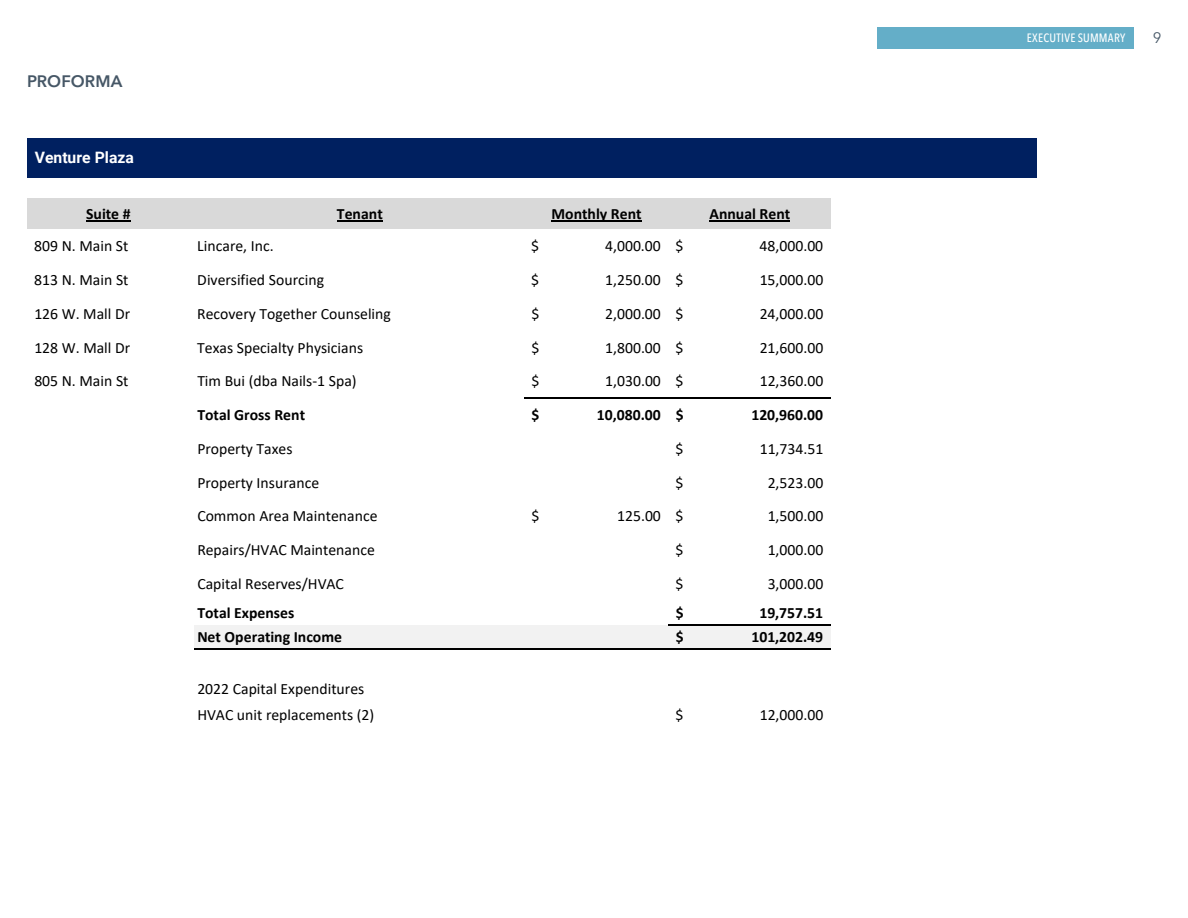
<style>
.page{position:relative;width:1188px;height:918px;background:#fff}
.page>*{position:absolute;margin:0;border:0;box-sizing:border-box;transform-origin:0 0}
.Page_title_upper_lef{font:600 16.5px "Avenir Next LT Pro";letter-spacing:.005em;color:#465766}
.t1{font:15.75px/26px "Calibri";color:#000}
.t2{font:700 15.75px "Calibri";color:#000}
.t3{font:700 15.75px "Roboto";color:#fff}
.t4{font:15px "Avenir Next LT Pro";color:#465766}
.t5{font:500 condensed 12px "Avenir Next LT Pro";letter-spacing:.02em;color:#fff}
</style>
<div class="page">
<div style="left:877px;top:27px;width:257px;height:21px;background:#64aec8"></div>
<div style="left:27px;top:139px;width:1009px;height:39px;background:#002060"></div>
<div style="left:27px;top:198px;width:804px;height:31px;background:#d9d9d9"></div>
<div style="left:195px;top:625px;width:636px;height:24px;background:#f2f2f2"></div>
<hr style="left:86px;top:221px;width:45px;height:1px;background:#000">
<hr style="left:337px;top:221px;width:46px;height:1px;background:#000">
<hr style="left:552px;top:221px;width:90px;height:1px;background:#000">
<hr style="left:709px;top:221px;width:81px;height:1px;background:#000">
<hr style="left:524px;top:397px;width:307px;height:1px;background:#000">
<hr style="left:668px;top:624px;width:163px;height:2px;background:#000">
<hr style="left:195px;top:649px;width:636px;height:1px;background:#000">
<p class="Page_title_upper_lef" style="left:27px;top:71px;width:97px">PROFORMA</p>
<p class="t3" style="left:35px;top:146px;width:101px">Venture Plaza</p>
<p class="t2" style="left:86px;top:203px;width:46px">Suite #</p>
<p class="t2" style="left:337px;top:203px;width:47px">Tenant</p>
<p class="t2" style="left:552px;top:203px;width:92px">Monthly Rent</p>
<p class="t2" style="left:709px;top:203px;width:82px">Annual Rent</p>
<p class="t1" style="left:34px;top:233px;width:96px">809 N. Main St</p>
<p class="t1" style="left:197px;top:233px;width:78px">Lincare, Inc.</p>
<p class="t1" style="left:531px;top:233px;width:9px">$</p>
<p class="t1" style="left:605px;top:233px;width:80px">4,000.00 $</p>
<p class="t1" style="left:760px;top:233px;width:65px">48,000.00</p>
<p class="t1" style="left:34px;top:266px;width:96px">813 N. Main St</p>
<p class="t1" style="left:197px;top:266px;width:128px">Diversified Sourcing</p>
<p class="t1" style="left:531px;top:266px;width:9px">$</p>
<p class="t1" style="left:605px;top:266px;width:80px">1,250.00 $</p>
<p class="t1" style="left:760px;top:266px;width:65px">15,000.00</p>
<p class="t1" style="left:34px;top:300px;width:98px">126 W. Mall Dr</p>
<p class="t1" style="left:197px;top:300px;width:195px">Recovery Together Counseling</p>
<p class="t1" style="left:531px;top:300px;width:9px">$</p>
<p class="t1" style="left:605px;top:300px;width:80px">2,000.00 $</p>
<p class="t1" style="left:760px;top:300px;width:65px">24,000.00</p>
<p class="t1" style="left:34px;top:334px;width:98px">128 W. Mall Dr</p>
<p class="t1" style="left:197px;top:334px;width:167px">Texas Specialty Physicians</p>
<p class="t1" style="left:531px;top:334px;width:9px">$</p>
<p class="t1" style="left:605px;top:334px;width:80px">1,800.00 $</p>
<p class="t1" style="left:760px;top:334px;width:65px">21,600.00</p>
<p class="t1" style="left:34px;top:368px;width:96px">805 N. Main St</p>
<p class="t1" style="left:197px;top:368px;width:161px">Tim Bui (dba Nails-1 Spa)</p>
<p class="t1" style="left:531px;top:368px;width:9px">$</p>
<p class="t1" style="left:605px;top:368px;width:80px">1,030.00 $</p>
<p class="t1" style="left:760px;top:368px;width:65px">12,360.00</p>
<p class="t2" style="left:197px;top:404px;width:109px">Total Gross Rent</p>
<p class="t2" style="left:532px;top:404px;width:9px">$</p>
<p class="t2" style="left:597px;top:404px;width:88px">10,080.00 $</p>
<p class="t2" style="left:751px;top:404px;width:73px">120,960.00</p>
<p class="t1" style="left:197px;top:435px;width:97px">Property Taxes</p>
<p class="t1" style="left:676px;top:435px;width:9px">$</p>
<p class="t1" style="left:760px;top:435px;width:65px">11,734.51</p>
<p class="t1" style="left:197px;top:469px;width:123px">Property Insurance</p>
<p class="t1" style="left:676px;top:469px;width:9px">$</p>
<p class="t1" style="left:768px;top:469px;width:57px">2,523.00</p>
<p class="t1" style="left:197px;top:503px;width:182px">Common Area Maintenance</p>
<p class="t1" style="left:531px;top:503px;width:9px">$</p>
<p class="t1" style="left:617px;top:503px;width:68px">125.00 $</p>
<p class="t1" style="left:768px;top:503px;width:57px">1,500.00</p>
<p class="t1" style="left:197px;top:537px;width:179px">Repairs/HVAC Maintenance</p>
<p class="t1" style="left:676px;top:537px;width:9px">$</p>
<p class="t1" style="left:768px;top:537px;width:57px">1,000.00</p>
<p class="t1" style="left:197px;top:570px;width:148px">Capital Reserves/HVAC</p>
<p class="t1" style="left:676px;top:570px;width:9px">$</p>
<p class="t1" style="left:768px;top:570px;width:57px">3,000.00</p>
<p class="t2" style="left:197px;top:602px;width:99px">Total Expenses</p>
<p class="t2" style="left:676px;top:602px;width:9px">$</p>
<p class="t2" style="left:759px;top:602px;width:65px">19,757.51</p>
<p class="t2" style="left:197px;top:626px;width:146px">Net Operating Income</p>
<p class="t2" style="left:676px;top:626px;width:9px">$</p>
<p class="t2" style="left:751px;top:626px;width:73px">101,202.49</p>
<p class="t1" style="left:197px;top:675px;width:178px">2022 Capital Expenditures<br>HVAC unit replacements (2)</p>
<p class="t1" style="left:676px;top:701px;width:9px">$</p>
<p class="t1" style="left:760px;top:701px;width:65px">12,000.00</p>
<p class="t5" style="left:1027px;top:31px;width:100px">EXECUTIVE SUMMARY</p>
<p class="t4" style="left:1153px;top:29px;width:10px">9</p>
</div>
